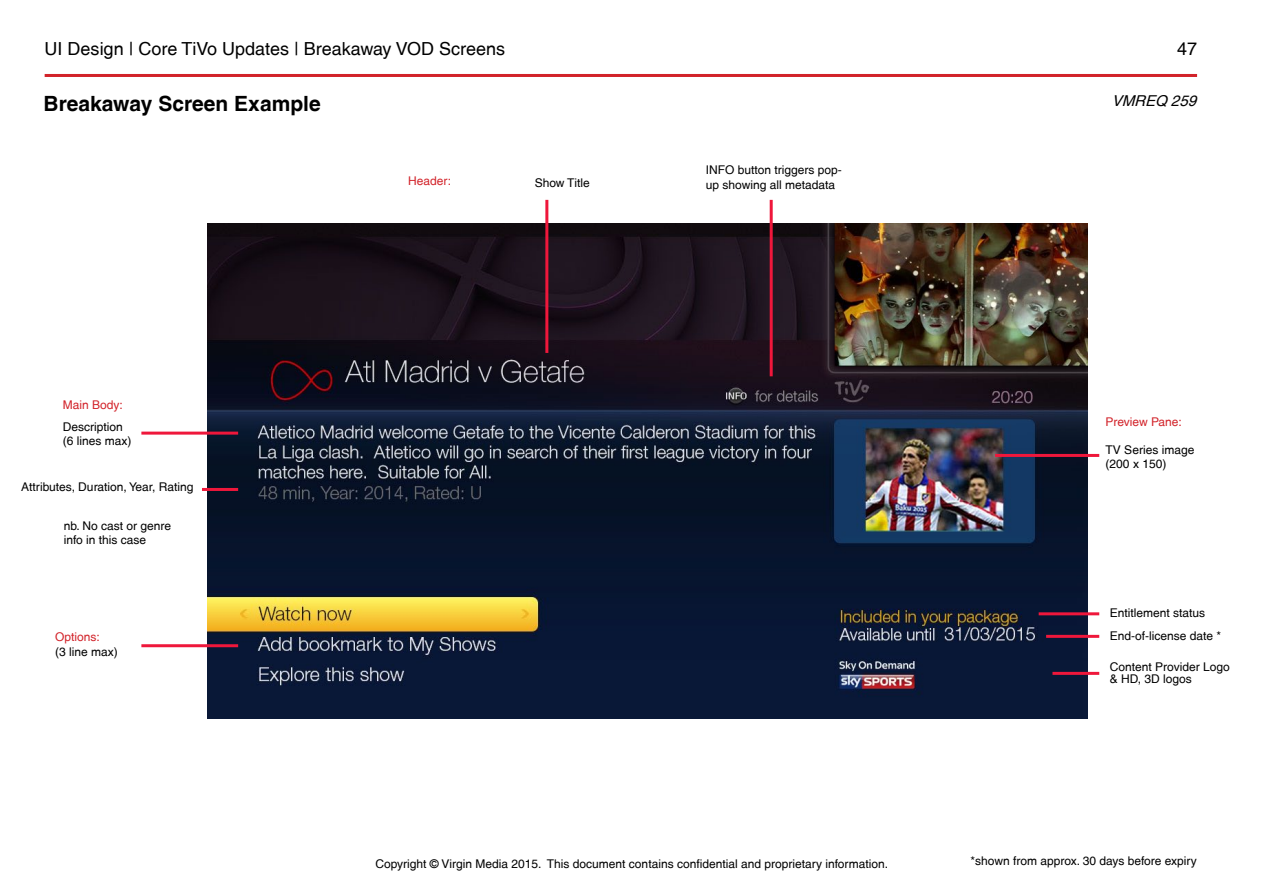
<style>
.page{position:relative;width:1263px;height:893px;background:#fff}
.page>*{position:absolute;margin:0;border:0;box-sizing:border-box;transform-origin:0 0}
.t1{font:700 21px "Ryans Helvetica";color:#000}
.t2{font:500 18px "Ryans Helvetica";color:#000}
.t3{font:italic 500 15px "Ryans Helvetica";color:#000}
.t4{font:500 12px/14.4px "Ryans Helvetica";color:#000}
.t5{font:500 12px "Ryans Helvetica";color:#d2232a}
</style>
<div class="page">
<hr style="left:45px;top:74px;width:1152px;height:3px;background:#d2232a">
<img style="left:207px;top:223px;width:880px;height:495px">
<hr style="left:1052px;top:672px;width:47px;height:3px;background:#ef173b">
<hr style="left:995px;top:454px;width:104px;height:3px;background:#ef173b">
<hr style="left:770px;top:200px;width:3px;height:176px;background:#ef173b">
<hr style="left:141px;top:644px;width:97px;height:3px;background:#ef173b">
<hr style="left:141px;top:432px;width:97px;height:3px;background:#ef173b">
<hr style="left:202px;top:488px;width:36px;height:3px;background:#ef173b">
<hr style="left:545px;top:200px;width:3px;height:153px;background:#ef173b">
<hr style="left:1039px;top:612px;width:60px;height:3px;background:#ef173b">
<hr style="left:1046px;top:635px;width:53px;height:3px;background:#ef173b">
<h2 class="t2" style="left:45px;top:39px;width:462px">UI Design | Core TiVo Updates | Breakaway VOD Screens</h2>
<h2 class="t2" style="left:1177px;top:39px;width:22px">47</h2>
<h1 class="t1" style="left:44px;top:91px;width:279px">Breakaway Screen Example</h1>
<p class="t3" style="left:1112px;top:92px;width:90px">VMREQ 259</p>
<p class="t5" style="left:63px;top:398px;width:62px">Main Body:</p>
<p class="t4" style="left:63px;top:419px;width:70px">Description (6 lines max)</p>
<p class="t4" style="left:21px;top:480px;width:174px">Attributes, Duration, Year, Rating</p>
<p class="t4" style="left:64px;top:518px;width:109px">nb. No cast or genre info in this case</p>
<p class="t5" style="left:55px;top:630px;width:46px">Options:</p>
<p class="t4" style="left:55px;top:644px;width:64px">(3 line max)</p>
<p class="t5" style="left:408px;top:174px;width:45px">Header:</p>
<p class="t4" style="left:535px;top:176px;width:57px">Show Title</p>
<p class="t4" style="left:706px;top:163px;width:137px">INFO button triggers pop&shy;up showing all metadata</p>
<p class="t4" style="left:375px;top:856px;width:514px">Copyright © Virgin Media 2015. This document contains confidential and proprietary information.</p>
<p class="t5" style="left:1106px;top:415px;width:78px">Preview Pane:</p>
<p class="t4" style="left:1106px;top:443px;width:90px">TV Series image (200 x 150)</p>
<p class="t4" style="left:1110px;top:606px;width:97px">Entitlement status</p>
<p class="t4" style="left:1110px;top:629px;width:113px">End-of-license date *</p>
<p class="t4" style="left:1110px;top:661px;width:121px;line-height:12px">Content Provider Logo &amp; HD, 3D logos</p>
<p class="t4" style="left:971px;top:853px;width:228px">*shown from approx. 30 days before expiry</p>
</div>
